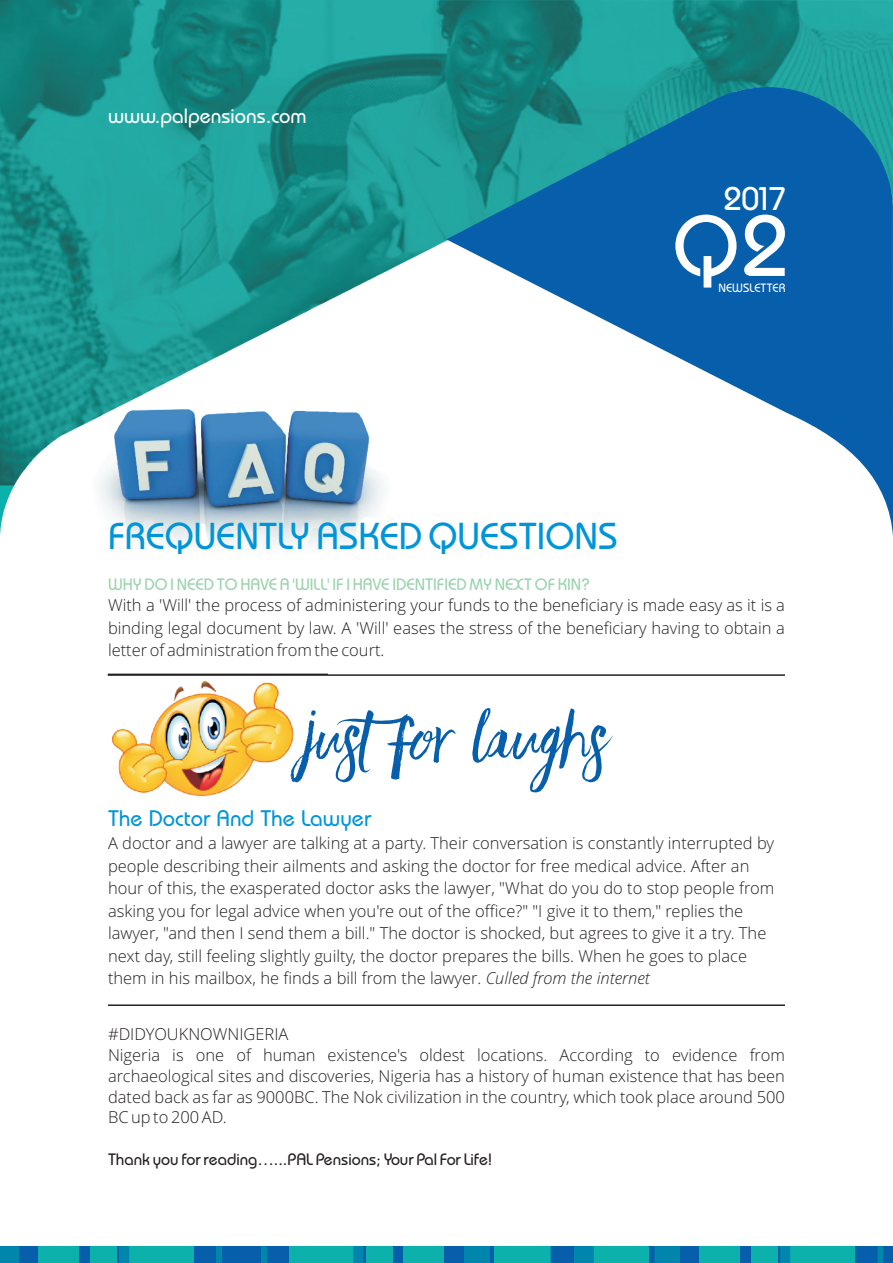
<style>
.page{position:relative;width:893px;height:1263px;background:#fff}
.page>*{position:absolute;margin:0;border:0;box-sizing:border-box;transform-origin:0 0}
.t1{font:500 86.25px "Bauhaus IT Cby BT";color:#fff}
.t2{font:62.55px "Faith And Glory One";color:#075eaa}
.t3{font:500 37.5px "Bauhaus IT Cby BT";color:#0095d9}
.t4{font:500 32.85px "Bauhaus IT Cby BT";color:#fff}
.t5{font:500 22.5px "Bauhaus IT Cby BT";color:#0095d9}
.t6{font:500 20.7px "Bauhaus IT Cby BT";color:#fff}
.t7{font:300 16.5px/22.5px "Open Sans";color:#231f20}
.t8{font:500 16.5px "Bauhaus IT Cby BT";color:#9ad2ae}
.t9{font:500 16.5px "Bauhaus IT Cby BT";color:#231f20}
.t10{font:500 12px "Bauhaus IT Cby BT";color:#fff}
.s1{font-style:italic}
</style>
<div class="page">
<div style="left:0;top:1246px;width:241px;height:17px;background:#075eaa"></div>
<div style="left:90px;top:1246px;width:27px;height:17px;background:#0db1ab"></div>
<div style="left:39px;top:1246px;width:40px;height:17px;background:#0db1ab"></div>
<div style="left:129px;top:1246px;width:65px;height:17px;background:#0db1ab"></div>
<img style="left:216px;top:1246px;width:5px;height:17px">
<img style="left:120px;top:1246px;width:9px;height:17px">
<img style="left:0;top:1246px;width:18px;height:17px">
<div style="left:241px;top:1246px;width:351px;height:17px;background:#075eaa"></div>
<div style="left:495px;top:1246px;width:55px;height:17px;background:#0db1ab"></div>
<div style="left:366px;top:1246px;width:27px;height:17px;background:#0db1ab"></div>
<div style="left:404px;top:1246px;width:40px;height:17px;background:#0db1ab"></div>
<div style="left:289px;top:1246px;width:64px;height:17px;background:#0db1ab"></div>
<img style="left:261px;top:1246px;width:5px;height:17px">
<img style="left:353px;top:1246px;width:10px;height:17px">
<img style="left:464px;top:1246px;width:25px;height:17px">
<img style="left:550px;top:1246px;width:1px;height:17px">
<div style="left:551px;top:1246px;width:342px;height:17px;background:#075eaa"></div>
<div style="left:594px;top:1246px;width:55px;height:17px;background:#0db1ab"></div>
<div style="left:751px;top:1246px;width:27px;height:17px;background:#0db1ab"></div>
<div style="left:700px;top:1246px;width:40px;height:17px;background:#0db1ab"></div>
<div style="left:790px;top:1246px;width:65px;height:17px;background:#0db1ab"></div>
<img style="left:877px;top:1246px;width:5px;height:17px">
<img style="left:781px;top:1246px;width:9px;height:17px">
<img style="left:655px;top:1246px;width:24px;height:17px">
<img style="left:575px;top:1246px;width:19px;height:17px">
<svg style="left:0;top:485px;width:390px;height:53px"></svg>
<img style="left:0;top:0;width:893px;height:485px">
<svg style="left:446px;top:58px;width:447px;height:478px"></svg>
<hr style="left:108px;top:674px;width:677px;height:2px;background:#231f20">
<img style="left:107px;top:673px;width:220px;height:124px">
<hr style="left:108px;top:1004px;width:677px;height:2px;background:#231f20">
<p class="t6" style="left:108px;top:107px;width:200px">www.palpensions.com</p>
<h3 class="t4" style="left:723px;top:185px;width:64px">2017</h3>
<h1 class="t1" style="left:673px;top:210px;width:116px">Q2</h1>
<p class="t10" style="left:718px;top:282px;width:68px">NEWSLETTER</p>
<h3 class="t3" style="left:108px;top:521px;width:511px">FREQUENTLY ASKED QUESTIONS</h3>
<p class="t8" style="left:108px;top:577px;width:483px">WHY DO I NEED TO HAVE A 'WILL' IF I HAVE IDENTIFIED MY NEXT OF KIN?</p>
<p class="t7" style="left:108px;top:596px;width:678px;text-align:justify">With a 'Will' the process of administering your funds to the beneficiary is made easy as it is a binding legal document by law. A 'Will' eases the stress of the beneficiary having to obtain a letter of administration from the court.</p>
<h2 class="t2" style="left:305px;top:696px;width:304px">JustFor Laughs</h2>
<h3 class="t5" style="left:108px;top:809px;width:265px">The Doctor And The Lawyer</h3>
<p class="t7" style="left:108px;top:834px;width:668px">A doctor and a lawyer are talking at a party. Their conversation is constantly interrupted by people describing their ailments and asking the doctor for free medical advice. After an hour of this, the exasperated doctor asks the lawyer, "What do you do to stop people from asking you for legal advice when you're out of the office?" "I give it to them," replies the lawyer, "and then I send them a bill." The doctor is shocked, but agrees to give it a try. The next day, still feeling slightly guilty, the doctor prepares the bills. When he goes to place them in his mailbox, he finds a bill from the lawyer. <span class="s1">Culled from the internet</span></p>
<p class="t7" style="left:108px;top:1026px;width:678px;line-height:20.7px">#DIDYOUKNOWNIGERIA<br>Nigeria is one of human existence's oldest locations. According to evidence from archaeological sites and discoveries, Nigeria has a history of human existence that has been dated back as far as 9000BC. The Nok civilization in the country, which took place around 500<br>BC up to 200 AD.</p>
<p class="t9" style="left:108px;top:1152px;width:386px">Thank you for reading…...PAL Pensions; Your Pal For Life!</p>
</div>
